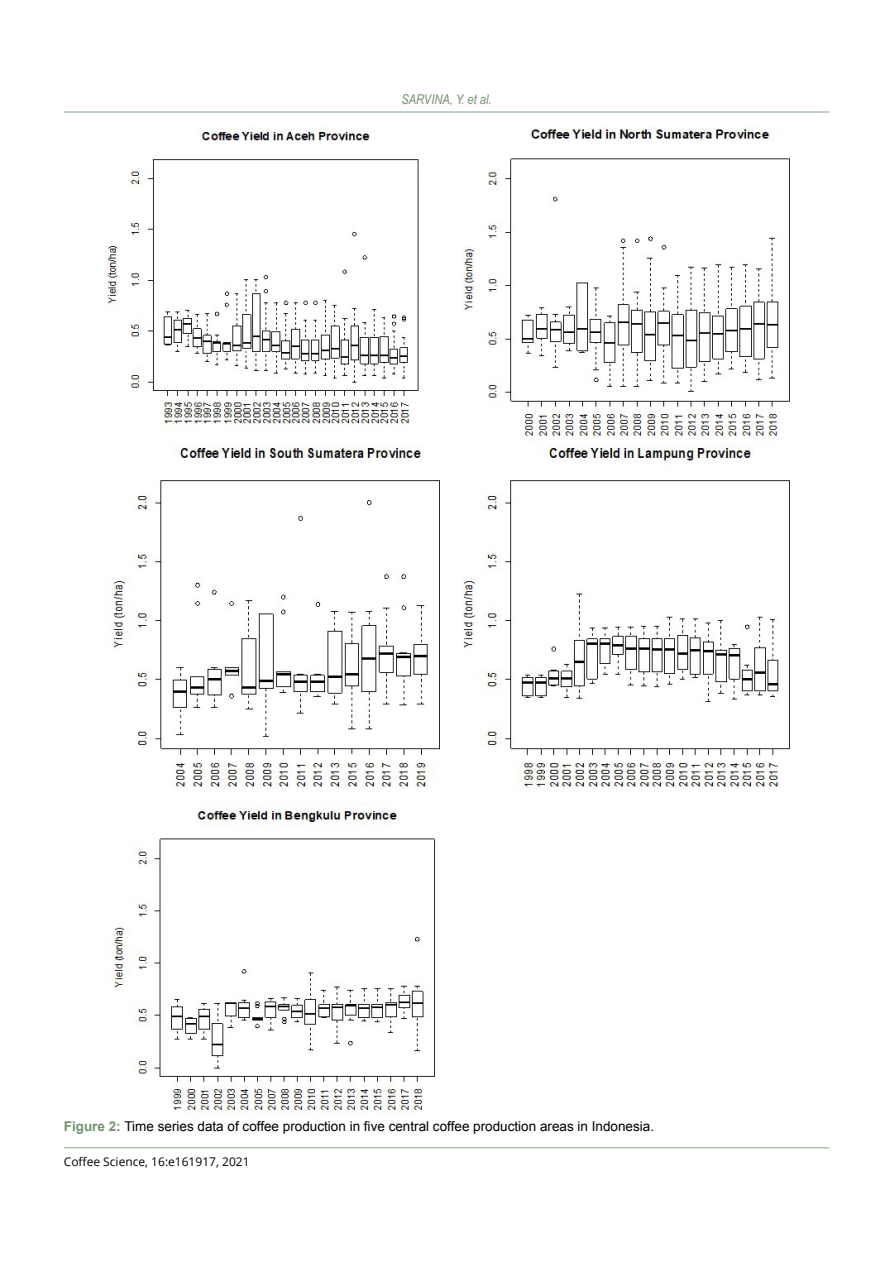
<style>
.page{position:relative;width:893px;height:1263px;background:#fff}
.page>*{position:absolute;margin:0;border:0;box-sizing:border-box;transform-origin:0 0}
.t1{font:13.5px "Arial";color:#000}
.t2{font:italic 13.5px "Arial Narrow";color:#72926e}
.t3{font:12px "Open Sans";color:#000}
.s1{font-weight:700;color:#72926e}
</style>
<div class="page">
<hr style="left:64px;top:1147px;width:765px;height:1px;background:#84a886">
<hr style="left:64px;top:112px;width:765px;height:1px;background:#84a886">
<img style="left:106px;top:128px;width:684px;height:985px">
<p class="t2" style="left:401px;top:90px;width:92px">SARVINA, Y. et al.</p>
<p class="t1" style="left:64px;top:1117px;width:592px"><span class="s1">Figure 2:</span> Time series data of coffee production in five central coffee production areas in Indonesia.</p>
<p class="t3" style="left:64px;top:1153px;width:187px">Coffee Science, 16:e161917, 2021</p>
</div>
